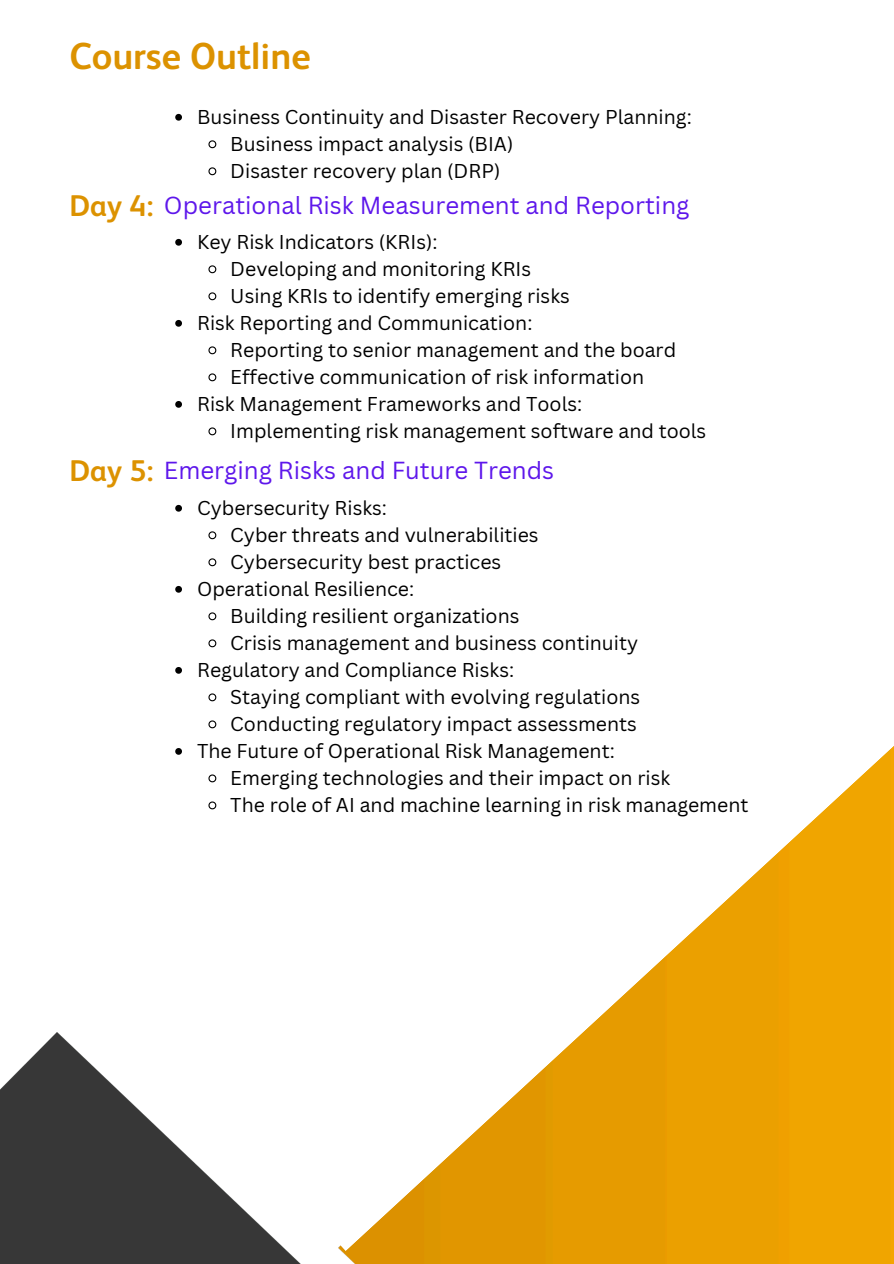
<style>
.page{position:relative;width:894px;height:1264px;background:#fff}
.page>*{position:absolute;margin:0;border:0;box-sizing:border-box;transform-origin:0 0}
.t1{font:700 37.5px "FS Albert Arabic";color:#dc9200}
.t2{font:700 30px "FS Albert Arabic";color:#dc9200}
.t3{font:24px "Canva Sans";color:#5e17eb}
.t4{font:19.5px "Canva Sans";color:#000}
</style>
<div class="page">
<img style="left:0;top:1032px;width:893px;height:231px">
<svg style="left:164px;top:504px;width:729px;height:747px"></svg>
<svg style="left:175px;top:239px;width:7px;height:7px"></svg>
<svg style="left:208px;top:265px;width:9px;height:9px"></svg>
<svg style="left:208px;top:292px;width:9px;height:9px"></svg>
<svg style="left:175px;top:320px;width:7px;height:7px"></svg>
<svg style="left:208px;top:346px;width:9px;height:9px"></svg>
<svg style="left:208px;top:373px;width:9px;height:9px"></svg>
<svg style="left:175px;top:401px;width:7px;height:7px"></svg>
<svg style="left:208px;top:427px;width:9px;height:9px"></svg>
<svg style="left:175px;top:505px;width:7px;height:6px"></svg>
<svg style="left:207px;top:530px;width:10px;height:10px"></svg>
<svg style="left:207px;top:557px;width:10px;height:10px"></svg>
<svg style="left:175px;top:586px;width:7px;height:6px"></svg>
<svg style="left:207px;top:611px;width:10px;height:10px"></svg>
<svg style="left:207px;top:638px;width:10px;height:10px"></svg>
<svg style="left:175px;top:667px;width:7px;height:6px"></svg>
<svg style="left:207px;top:692px;width:10px;height:10px"></svg>
<svg style="left:207px;top:719px;width:10px;height:10px"></svg>
<svg style="left:175px;top:748px;width:7px;height:6px"></svg>
<svg style="left:207px;top:773px;width:10px;height:10px"></svg>
<svg style="left:207px;top:800px;width:10px;height:10px"></svg>
<svg style="left:175px;top:114px;width:7px;height:7px"></svg>
<svg style="left:208px;top:140px;width:9px;height:9px"></svg>
<svg style="left:208px;top:167px;width:9px;height:9px"></svg>
<p class="t1" style="left:69px;top:34px;width:243px">Course Outline</p>
<p class="t4" style="left:197px;top:103px;width:496px">Business Continuity and Disaster Recovery Planning:</p>
<p class="t4" style="left:230px;top:130px;width:284px">Business impact analysis (BIA)</p>
<p class="t4" style="left:230px;top:157px;width:271px">Disaster recovery plan (DRP)</p>
<h3 class="t2" style="left:69px;top:188px;width:86px">Day 4:</h3>
<p class="t3" style="left:164px;top:188px;width:527px">Operational Risk Measurement and Reporting</p>
<p class="t4" style="left:197px;top:228px;width:242px">Key Risk Indicators (KRIs):</p>
<p class="t4" style="left:230px;top:255px;width:302px">Developing and monitoring KRIs</p>
<p class="t4" style="left:230px;top:282px;width:341px">Using KRIs to identify emerging risks</p>
<p class="t4" style="left:197px;top:309px;width:337px">Risk Reporting and Communication:</p>
<p class="t4" style="left:230px;top:336px;width:447px">Reporting to senior management and the board</p>
<p class="t4" style="left:230px;top:363px;width:415px">Effective communication of risk information</p>
<p class="t4" style="left:197px;top:390px;width:386px">Risk Management Frameworks and Tools:</p>
<p class="t4" style="left:230px;top:417px;width:477px">Implementing risk management software and tools</p>
<p class="t2" style="left:69px;top:453px;width:86px">Day 5:</p>
<p class="t3" style="left:164px;top:453px;width:391px">Emerging Risks and Future Trends</p>
<p class="t4" style="left:197px;top:494px;width:191px">Cybersecurity Risks:</p>
<p class="t4" style="left:230px;top:521px;width:310px">Cyber threats and vulnerabilities</p>
<p class="t4" style="left:230px;top:548px;width:272px">Cybersecurity best practices</p>
<p class="t4" style="left:197px;top:575px;width:218px">Operational Resilience:</p>
<p class="t4" style="left:230px;top:602px;width:290px">Building resilient organizations</p>
<p class="t4" style="left:230px;top:629px;width:409px">Crisis management and business continuity</p>
<p class="t4" style="left:197px;top:656px;width:318px">Regulatory and Compliance Risks:</p>
<p class="t4" style="left:230px;top:683px;width:411px">Staying compliant with evolving regulations</p>
<p class="t4" style="left:230px;top:710px;width:408px">Conducting regulatory impact assessments</p>
<p class="t4" style="left:197px;top:737px;width:419px">The Future of Operational Risk Management:</p>
<p class="t4" style="left:230px;top:764px;width:441px">Emerging technologies and their impact on risk</p>
<h2 class="t4" style="left:230px;top:791px;width:519px">The role of AI and machine learning in risk management</h2>
</div>
